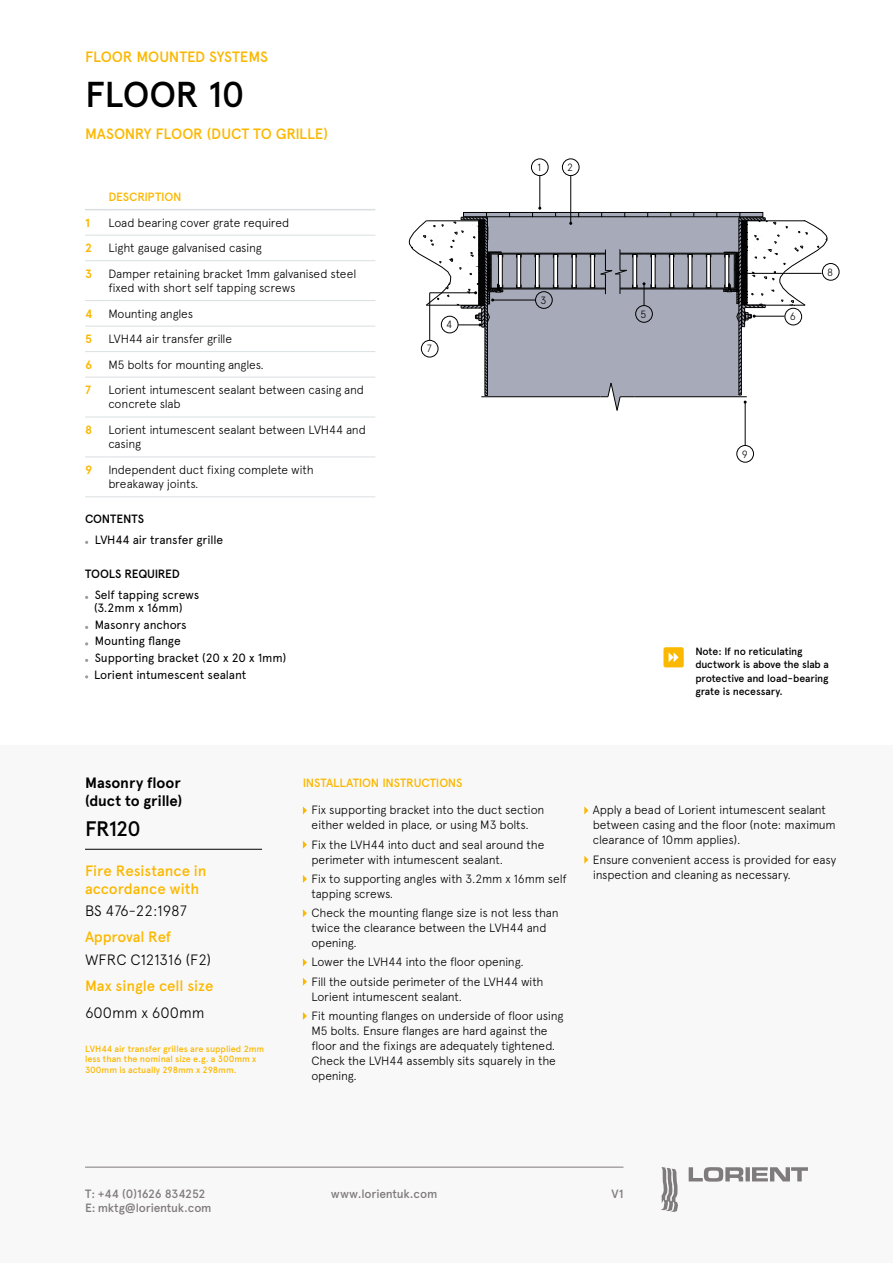
<style>
.page{position:relative;width:893px;height:1263px;background:#fff}
.page>*{position:absolute;margin:0;border:0;box-sizing:border-box;transform-origin:0 0}
.t1{font:500 36px "Apercu Pro";letter-spacing:-.015em;color:#000}
.t2{font:500 21px "Apercu Pro";letter-spacing:-.04em;color:#000}
.t3{font:500 15px/18px "Apercu Pro";letter-spacing:-.005em;color:#fbb800}
.t4{font:300 15px "Apercu Pro";color:#000}
.t5{font:700 15px/18px "Apercu Pro";letter-spacing:-.005em;color:#000}
.t6{font:300 12px/15px "Apercu Pro";letter-spacing:-.015em;color:#000}
.t7{font:12px/16.5px "Apercu Pro";letter-spacing:-.01em;color:#000}
.t8{font:500 12px/14.4px "Apercu Pro";letter-spacing:-.02em;color:#7f7b7d}
.t9{font:500 12px "Apercu Pro";letter-spacing:-.015em;color:#fbb800}
.t10{font:500 12px "Apercu Pro";letter-spacing:-.015em;color:#000}
.t11{font:700 12px "Apercu Pro";color:#fbb800}
.t12{font:500 10.5px/13.5px "Apercu Pro";letter-spacing:-.015em;color:#000}
.t13{font:300 10.5px "Apercu Pro";color:#000}
.t14{font:500 9px/10.5px "Apercu Pro";color:#fbb800}
</style>
<div class="page">
<div style="left:0;top:745px;width:893px;height:518px;background:#f9f8f8"></div>
<hr style="left:85px;top:849px;width:177px;height:1px;background:#000">
<div style="left:736px;top:445px;width:18px;height:18px;border:1px solid #000;border-radius:50%"></div>
<div style="left:531px;top:158px;width:18px;height:18px;border:1px solid #000;border-radius:50%"></div>
<hr style="left:539px;top:176px;width:1px;height:32px;background:#000">
<svg style="left:663px;top:647px;width:21px;height:20px"></svg>
<svg style="left:85px;top:300px;width:23px;height:1px"></svg>
<hr style="left:108px;top:300px;width:267px;height:1px;background:#d9dfe1">
<svg style="left:85px;top:326px;width:23px;height:1px"></svg>
<hr style="left:108px;top:326px;width:267px;height:1px;background:#d9dfe1">
<svg style="left:85px;top:351px;width:23px;height:1px"></svg>
<hr style="left:108px;top:351px;width:267px;height:1px;background:#d9dfe1">
<svg style="left:85px;top:377px;width:23px;height:1px"></svg>
<hr style="left:108px;top:377px;width:267px;height:1px;background:#d9dfe1">
<svg style="left:85px;top:417px;width:23px;height:1px"></svg>
<hr style="left:108px;top:417px;width:267px;height:1px;background:#d9dfe1">
<svg style="left:85px;top:457px;width:23px;height:1px"></svg>
<hr style="left:108px;top:457px;width:267px;height:1px;background:#d9dfe1">
<svg style="left:85px;top:497px;width:23px;height:1px"></svg>
<hr style="left:108px;top:497px;width:267px;height:1px;background:#d9dfe1">
<svg style="left:85px;top:209px;width:290px;height:52px"></svg>
<hr style="left:108px;top:209px;width:267px;height:1px;background:#d9dfe1">
<hr style="left:745px;top:402px;width:1px;height:43px;background:#000">
<svg style="left:303px;top:806px;width:4px;height:8px"></svg>
<svg style="left:303px;top:841px;width:4px;height:8px"></svg>
<svg style="left:303px;top:875px;width:4px;height:8px"></svg>
<svg style="left:303px;top:909px;width:4px;height:8px"></svg>
<svg style="left:303px;top:958px;width:4px;height:8px"></svg>
<svg style="left:303px;top:978px;width:4px;height:8px"></svg>
<svg style="left:303px;top:1012px;width:4px;height:8px"></svg>
<svg style="left:584px;top:806px;width:4px;height:8px"></svg>
<svg style="left:584px;top:856px;width:4px;height:8px"></svg>
<div style="left:562px;top:158px;width:17px;height:18px;border:1px solid #000;border-radius:50%"></div>
<hr style="left:570px;top:176px;width:1px;height:47px;background:#000">
<div style="left:822px;top:263px;width:17px;height:18px;border:1px solid #000;border-radius:50%"></div>
<svg style="left:409px;top:207px;width:418px;height:204px"></svg>
<svg style="left:660px;top:1167px;width:18px;height:45px"></svg>
<svg style="left:689px;top:1167px;width:119px;height:14px"></svg>
<hr style="left:85px;top:1167px;width:538px;height:1px;background:#7f7b7d">
<p class="t3" style="left:85px;top:46px;width:184px">FLOOR MOUNTED SYSTEMS</p>
<h1 class="t1" style="left:85px;top:67px;width:161px">FLOOR 10</h1>
<p class="t3" style="left:85px;top:124px;width:244px">MASONRY FLOOR (DUCT TO GRILLE)</p>
<p class="t9" style="left:108px;top:188px;width:75px">DESCRIPTION</p>
<p class="t11" style="left:85px;top:213px;width:6px">1</p>
<p class="t6" style="left:108px;top:214px;width:183px">Load bearing cover grate required</p>
<p class="t11" style="left:85px;top:239px;width:8px">2</p>
<p class="t6" style="left:108px;top:239px;width:155px">Light gauge galvanised casing</p>
<p class="t11" style="left:85px;top:264px;width:9px">3</p>
<p class="t6" style="left:108px;top:265px;width:249px;line-height:14.4px">Damper retaining bracket 1mm galvanised steel fixed with short self tapping screws</p>
<p class="t11" style="left:85px;top:304px;width:9px">4</p>
<p class="t6" style="left:108px;top:305px;width:86px">Mounting angles</p>
<p class="t11" style="left:85px;top:330px;width:8px">5</p>
<p class="t6" style="left:108px;top:330px;width:125px">LVH44 air transfer grille</p>
<p class="t11" style="left:85px;top:355px;width:9px">6</p>
<p class="t6" style="left:108px;top:356px;width:157px">M5 bolts for mounting angles.</p>
<p class="t11" style="left:85px;top:381px;width:7px">7</p>
<p class="t6" style="left:108px;top:382px;width:257px;line-height:14.4px">Lorient intumescent sealant between casing and concrete slab</p>
<p class="t11" style="left:85px;top:421px;width:9px">8</p>
<p class="t6" style="left:108px;top:421px;width:259px;line-height:14.4px">Lorient intumescent sealant between LVH44 and casing</p>
<p class="t11" style="left:85px;top:461px;width:9px">9</p>
<p class="t6" style="left:108px;top:461px;width:207px;line-height:14.4px">Independent duct fixing complete with breakaway joints.</p>
<p class="t10" style="left:85px;top:510px;width:61px">CONTENTS</p>
<p class="t7" style="left:95px;top:530px;width:130px">LVH44 air transfer grille</p>
<p class="t10" style="left:85px;top:565px;width:96px">TOOLS REQUIRED</p>
<p class="t7" style="left:94px;top:587px;width:107px;line-height:13.5px">Self tapping screws (3.2mm x 16mm)</p>
<p class="t7" style="left:94px;top:615px;width:194px">Masonry anchors<br>Mounting flange<br>Supporting bracket (20 x 20 x 1mm)<br>Lorient intumescent sealant</p>
<p class="t13" style="left:427px;top:341px;width:7px">7</p>
<p class="t13" style="left:446px;top:317px;width:8px">4</p>
<p class="t13" style="left:537px;top:159px;width:5px">1</p>
<p class="t13" style="left:567px;top:159px;width:7px">2</p>
<p class="t13" style="left:540px;top:292px;width:8px">3</p>
<p class="t13" style="left:641px;top:306px;width:7px">5</p>
<p class="t13" style="left:790px;top:309px;width:8px">6</p>
<p class="t13" style="left:827px;top:264px;width:8px">8</p>
<p class="t13" style="left:742px;top:446px;width:7px">9</p>
<p class="t12" style="left:695px;top:643px;width:135px">Note: If no reticulating ductwork is above the slab a protective and load-bearing grate is necessary.</p>
<p class="t5" style="left:85px;top:772px;width:99px">Masonry floor (duct to grille)</p>
<h2 class="t2" style="left:85px;top:813px;width:57px">FR120</h2>
<p class="t3" style="left:85px;top:860px;width:123px">Fire Resistance in accordance with</p>
<p class="t4" style="left:85px;top:899px;width:104px">BS 476-22:1987</p>
<p class="t3" style="left:85px;top:927px;width:88px">Approval Ref</p>
<p class="t4" style="left:85px;top:948px;width:128px">WFRC C121316 (F2)</p>
<p class="t3" style="left:85px;top:976px;width:130px">Max single cell size</p>
<p class="t4" style="left:85px;top:1001px;width:121px">600mm x 600mm</p>
<p class="t14" style="left:85px;top:1042px;width:181px">LVH44 air transfer grilles are supplied 2mm less than the nominal size e.g. a 300mm x<br>300mm is actually 298mm x 298mm.</p>
<p class="t9" style="left:303px;top:773px;width:161px">INSTALLATION INSTRUCTIONS</p>
<p class="t6" style="left:311px;top:802px;width:235px">Fix supporting bracket into the duct section either welded in place, or using M3 bolts.</p>
<p class="t6" style="left:311px;top:836px;width:234px">Fix the LVH44 into duct and seal around the perimeter with intumescent sealant.</p>
<p class="t6" style="left:311px;top:870px;width:257px">Fix to supporting angles with 3.2mm x 16mm self tapping screws.</p>
<p class="t6" style="left:311px;top:904px;width:249px">Check the mounting flange size is not less than twice the clearance between the LVH44 and opening.</p>
<p class="t6" style="left:311px;top:951px;width:234px;line-height:19.2px">Lower the LVH44 into the floor opening.<br>Fill the outside perimeter of the LVH44 with</p>
<p class="t6" style="left:311px;top:986px;width:253px;line-height:19.2px">Lorient intumescent sealant.<br>Fit mounting flanges on underside of floor using</p>
<p class="t6" style="left:311px;top:1022px;width:246px">M5 bolts. Ensure flanges are hard against the floor and the fixings are adequately tightened.<br>Check the LVH44 assembly sits squarely in the opening.</p>
<p class="t6" style="left:593px;top:802px;width:244px">Apply a bead of Lorient intumescent sealant between casing and the floor (note: maximum clearance of 10mm applies).</p>
<p class="t6" style="left:593px;top:851px;width:245px">Ensure convenient access is provided for easy inspection and cleaning as necessary.</p>
<p class="t8" style="left:85px;top:1185px;width:128px">T: +44 (0)1626 834252<br>E: mktg@lorientuk.com</p>
<p class="t8" style="left:331px;top:1185px;width:108px">www.lorientuk.com</p>
<p class="t8" style="left:612px;top:1185px;width:13px">V1</p>
</div>
